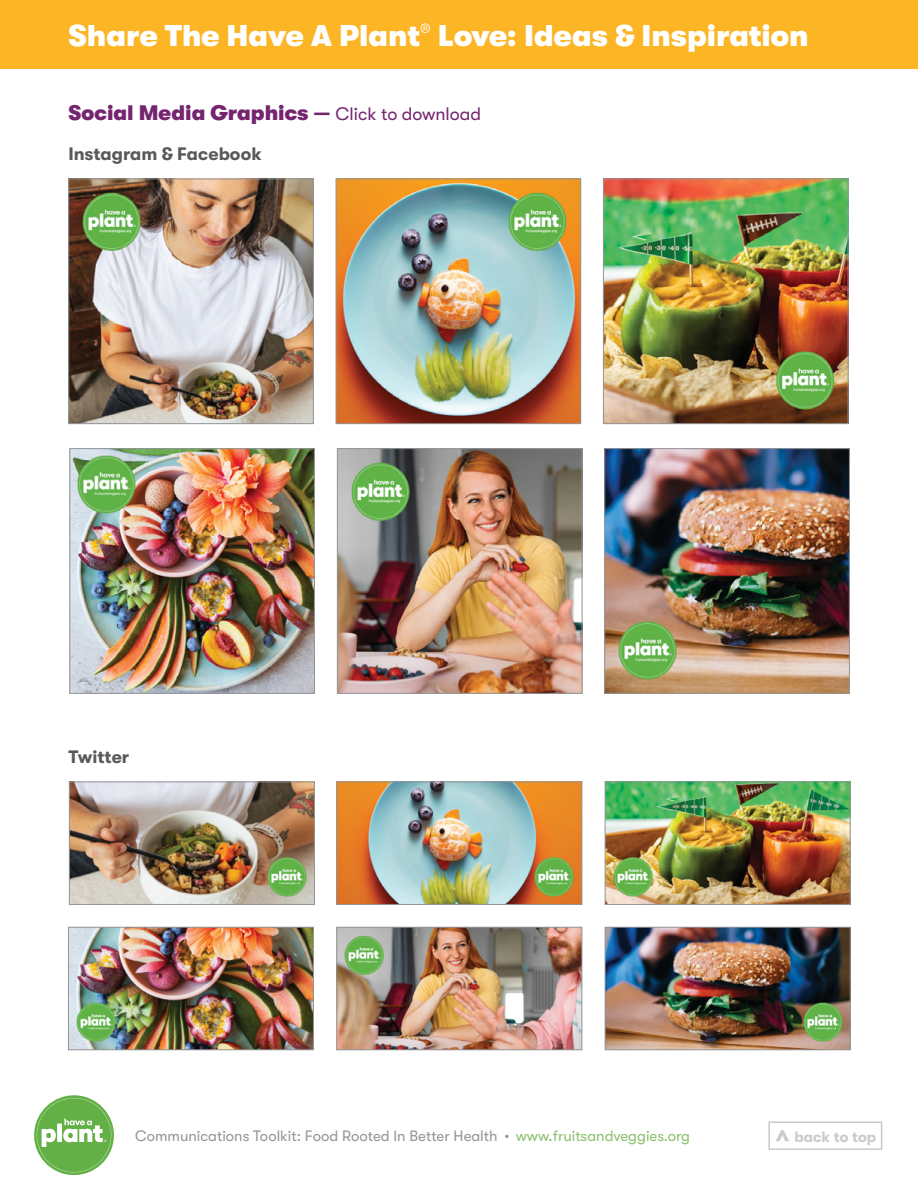
<style>
.page{position:relative;width:918px;height:1188px;background:#fff}
.page>*{position:absolute;margin:0;border:0;box-sizing:border-box;transform-origin:0 0}
.t1{font:900 30px "GT Walsheim Pro";color:#fff}
.t2{font:900 21px "GT Walsheim Pro";color:#752570}
.t3{font:700 18px "GT Walsheim";color:#58595b}
.t4{font:15px "GT Walsheim";color:#939598}
.t5{font:15px "GT Walsheim";color:#8bc06d}
.t6{font:700 15px "GT Walsheim";color:#939598}
.s1{font-family:"GT Walsheim";font-weight:400;font-size:18px}
.s2{font-size:27px}
</style>
<div class="page">
<svg style="left:34px;top:1095px;width:80px;height:80px"></svg>
<div style="left:768px;top:1121px;width:114px;height:29px;border:2px solid #939598"></div>
<img style="left:71px;top:450px;width:242px;height:242px">
<div style="left:69px;top:448px;width:246px;height:246px;border:1px solid #939598"></div>
<img style="left:607px;top:784px;width:242px;height:119px">
<div style="left:605px;top:782px;width:246px;height:123px;border:1px solid #939598"></div>
<img style="left:70px;top:180px;width:242px;height:242px">
<div style="left:68px;top:178px;width:246px;height:246px;border:1px solid #939598"></div>
<img style="left:71px;top:784px;width:242px;height:119px">
<div style="left:69px;top:782px;width:246px;height:123px;border:1px solid #939598"></div>
<img style="left:338px;top:784px;width:242px;height:119px">
<div style="left:336px;top:782px;width:246px;height:123px;border:1px solid #939598"></div>
<img style="left:338px;top:929px;width:242px;height:119px">
<div style="left:336px;top:927px;width:246px;height:123px;border:1px solid #939598"></div>
<img style="left:607px;top:929px;width:242px;height:119px">
<div style="left:605px;top:927px;width:246px;height:123px;border:1px solid #939598"></div>
<img style="left:70px;top:929px;width:242px;height:119px">
<div style="left:68px;top:927px;width:246px;height:123px;border:1px solid #939598"></div>
<img style="left:338px;top:180px;width:241px;height:242px">
<div style="left:336px;top:178px;width:245px;height:246px;border:1px solid #939598"></div>
<img style="left:339px;top:450px;width:242px;height:242px">
<div style="left:337px;top:448px;width:246px;height:246px;border:1px solid #939598"></div>
<img style="left:606px;top:450px;width:242px;height:242px">
<div style="left:604px;top:448px;width:246px;height:246px;border:1px solid #939598"></div>
<img style="left:605px;top:180px;width:242px;height:242px">
<div style="left:603px;top:178px;width:246px;height:246px;border:1px solid #939598"></div>
<div style="left:0;top:0;width:918px;height:69px;background:#fcb525"></div>
<h1 class="t1" style="left:69px;top:19px;width:741px">Share The Have A Plant<sup>®</sup> Love: Ideas &amp; Inspiration</h1>
<h2 class="t2" style="left:68px;top:101px;width:414px">Social Media Graphics — <span class="s1">Click to download</span></h2>
<p class="t3" style="left:68px;top:144px;width:195px">Instagram &amp; Facebook</p>
<p class="t3" style="left:68px;top:747px;width:62px">Twitter</p>
<p class="t4" style="left:135px;top:1128px;width:364px">Communications Toolkit: Food Rooted In Better Health</p>
<p class="t5" style="left:505px;top:1128px;width:186px"><sup>●</sup> www.fruitsandveggies.org</p>
<p class="t6" style="left:775px;top:1128px;width:103px"><span class="s2">^</span> back to top</p>
</div>
